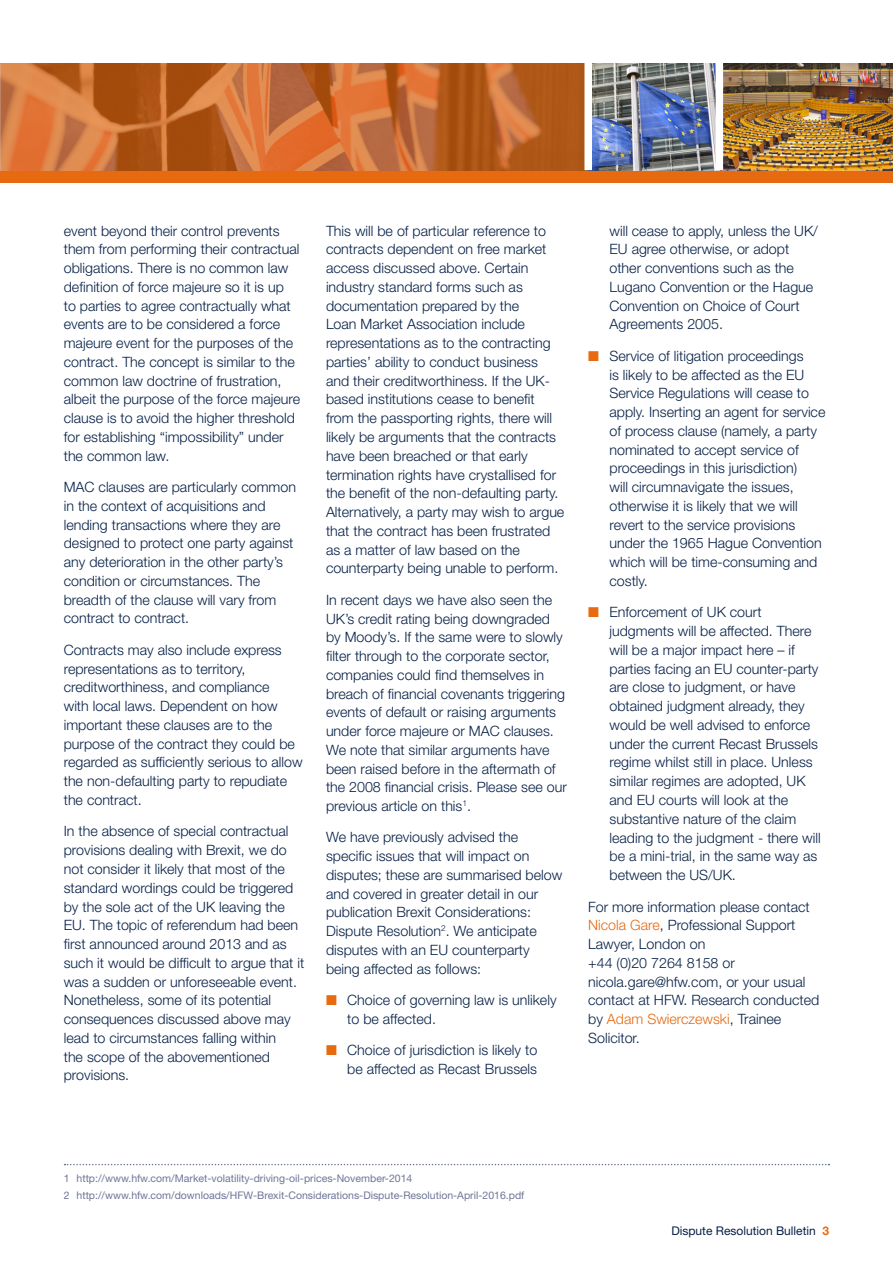
<style>
.page{position:relative;width:893px;height:1263px;background:#fff}
.page>*{position:absolute;margin:0;border:0;box-sizing:border-box;transform-origin:0 0}
.t1{font:300 14.25px/18.8px "Helvetica Neue LT Std";color:#062047}
.t2{font:12px "Helvetica Neue LT Std";color:#062047}
.t3{font:10.5px/16.8px "Helvetica Neue LT Std";color:#6e7697}
.s1{color:#e76a10}
.s2{font-weight:700;color:#e76a10}
</style>
<div class="page">
<div style="left:0;top:170px;width:893px;height:13px;background:#e76a10"></div>
<img style="left:592px;top:64px;width:124px;height:106px">
<img style="left:723px;top:64px;width:170px;height:106px">
<svg style="left:1px;top:64px;width:583px;height:106px;background:#c3682e"></svg>
<img style="left:0;top:64px;width:1px;height:106px">
<svg style="left:65px;top:1164px;width:764px;height:1px"></svg>
<p class="t1" style="left:64px;top:221px;width:238px">event beyond their control prevents them from performing their contractual obligations. There is no common law definition of force majeure so it is up<br>to parties to agree contractually what events are to be considered a force majeure event for the purposes of the contract. The concept is similar to the common law doctrine of frustration, albeit the purpose of the force majeure clause is to avoid the higher threshold for establishing “impossibility” under the common law.</p>
<p class="t1" style="left:64px;top:477px;width:234px">MAC clauses are particularly common in the context of acquisitions and lending transactions where they are designed to protect one party against any deterioration in the other party’s condition or circumstances. The breadth of the clause will vary from contract to contract.</p>
<p class="t1" style="left:64px;top:640px;width:240px">Contracts may also include express representations as to territory, creditworthiness, and compliance<br>with local laws. Dependent on how important these clauses are to the purpose of the contract they could be regarded as sufficiently serious to allow the non-defaulting party to repudiate the contract.</p>
<p class="t1" style="left:64px;top:822px;width:242px">In the absence of special contractual provisions dealing with Brexit, we do not consider it likely that most of the standard wordings could be triggered by the sole act of the UK leaving the EU. The topic of referendum had been first announced around 2013 and as such it would be difficult to argue that it was a sudden or unforeseeable event.<br>Nonetheless, some of its potential consequences discussed above may lead to circumstances falling within<br>the scope of the abovementioned provisions.</p>
<p class="t1" style="left:326px;top:221px;width:240px">This will be of particular reference to contracts dependent on free market access discussed above. Certain industry standard forms such as documentation prepared by the<br>Loan Market Association include representations as to the contracting parties’ ability to conduct business and their creditworthiness. If the UK&shy;based institutions cease to benefit from the passporting rights, there will likely be arguments that the contracts have been breached or that early termination rights have crystallised for the benefit of the non-defaulting party.<br>Alternatively, a party may wish to argue that the contract has been frustrated as a matter of law based on the counterparty being unable to perform.</p>
<p class="t1" style="left:326px;top:590px;width:242px">In recent days we have also seen the UK’s credit rating being downgraded by Moody’s. If the same were to slowly filter through to the corporate sector, companies could find themselves in breach of financial covenants triggering events of default or raising arguments under force majeure or MAC clauses.<br>We note that similar arguments have been raised before in the aftermath of the 2008 financial crisis. Please see our previous article on this<sup>1</sup>.</p>
<p class="t1" style="left:326px;top:828px;width:238px">We have previously advised the specific issues that will impact on disputes; these are summarised below and covered in greater detail in our publication Brexit Considerations:<br>Dispute Resolution<sup>2</sup>. We anticipate disputes with an EU counterparty being affected as follows:</p>
<p class="t1" style="left:347px;top:990px;width:211px;text-indent:-21px"><span class="s1">■</span> Choice of governing law is unlikely to be affected.</p>
<p class="t1" style="left:326px;top:1041px;width:213px;text-align:right"><span class="s1">■</span> Choice of jurisdiction is likely to be affected as Recast Brussels</p>
<p class="t1" style="left:609px;top:221px;width:210px">will cease to apply, unless the UK/<br>EU agree otherwise, or adopt other conventions such as the<br>Lugano Convention or the Hague<br>Convention on Choice of Court<br>Agreements 2005.</p>
<p class="t1" style="left:609px;top:346px;width:217px;text-indent:-21px"><span class="s1">■</span> Service of litigation proceedings<br>is likely to be affected as the EU<br>Service Regulations will cease to apply. Inserting an agent for service of process clause (namely, a party nominated to accept service of proceedings in this jurisdiction)<br>will circumnavigate the issues, otherwise it is likely that we will revert to the service provisions under the 1965 Hague Convention which will be time-consuming and costly.</p>
<p class="t1" style="left:609px;top:603px;width:213px;text-indent:-21px"><span class="s1">■</span> Enforcement of UK court judgments will be affected. There will be a major impact here – if parties facing an EU counter-party are close to judgment, or have obtained judgment already, they would be well advised to enforce under the current Recast Brussels regime whilst still in place. Unless similar regimes are adopted, UK and EU courts will look at the substantive nature of the claim leading to the judgment - there will be a mini-trial, in the same way as between the US/UK.</p>
<p class="t1" style="left:588px;top:897px;width:232px">For more information please contact<br><span class="s1">Nicola Gare</span>, Professional Support<br>Lawyer, London on<br>+44 (0)20 7264 8158 or nicola.gare@hfw.com, or your usual contact at HFW. Research conducted by <span class="s1">Adam Swierczewski</span>, Trainee<br>Solicitor.</p>
<p class="t3" style="left:64px;top:1170px;width:462px">1 http://www.hfw.com/Market-volatility-driving-oil-prices-November-2014<br>2 http://www.hfw.com/downloads/HFW-Brexit-Considerations-Dispute-Resolution-April-2016.pdf</p>
<p class="t2" style="left:671px;top:1224px;width:159px">Dispute Resolution Bulletin <span class="s2">3</span></p>
</div>
